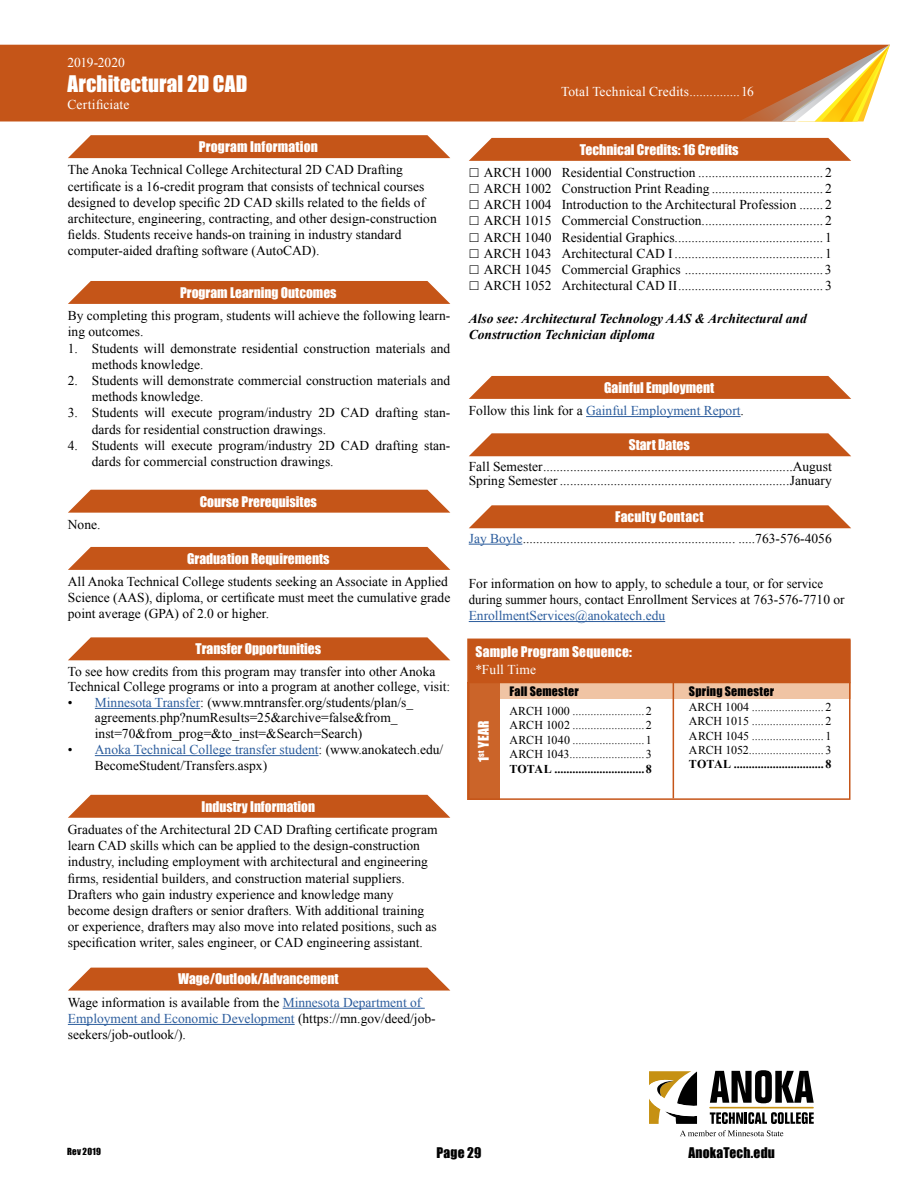
<style>
.page{position:relative;width:918px;height:1188px;background:#fff}
.page>*{position:absolute;margin:0;border:0;box-sizing:border-box;transform-origin:0 0}
.t1{font:21px "Impact";letter-spacing:.01em;color:#fff}
.t2{font:13.5px/16.2px "Times New Roman";color:#000}
.t3{font:13.5px "Impact";color:#fff}
.t4{font:italic 700 13.5px/16.2px "Times New Roman";color:#000}
.t5{font:13.5px "Times New Roman";color:#2c5d9d}
.t6{font:13.5px "Times New Roman";letter-spacing:.005em;color:#fff}
.t7{font:13.5px "Impact";letter-spacing:.015em;color:#000}
.t8{font:12px/14.4px "Times New Roman";color:#000;text-align:justify}
.t9{font:700 12px "Times New Roman";letter-spacing:.005em;color:#000}
.t10{font:12px "Impact";letter-spacing:.02em;color:#000}
.t11{font:9px "Impact";letter-spacing:.03em;color:#000}
.s1{color:#2c5d9d}
.s2{color:#000}
</style>
<div class="page">
<div style="left:648px;top:1070px;width:51px;height:55px;border:2px solid #fff"></div>
<svg style="left:710px;top:1112px;width:104px;height:12px"></svg>
<svg style="left:710px;top:1070px;width:104px;height:33px"></svg>
<hr style="left:710px;top:1107px;width:103px;height:1px;background:#c69113">
<svg style="left:649px;top:1071px;width:48px;height:53px"></svg>
<svg style="left:680px;top:1130px;width:103px;height:6px"></svg>
<div style="left:0;top:45px;width:739px;height:76px;background:#c55518"></div>
<svg style="left:739px;top:45px;width:151px;height:77px;background:#d5904f"></svg>
<hr style="left:95px;top:708px;width:105px;height:1px;background:#2c5d9d">
<hr style="left:95px;top:755px;width:224px;height:1px;background:#2c5d9d">
<hr style="left:283px;top:1008px;width:142px;height:1px;background:#2c5d9d">
<hr style="left:68px;top:1024px;width:227px;height:1px;background:#2c5d9d">
<svg style="left:68px;top:135px;width:382px;height:23px;background:#c86027"></svg>
<svg style="left:68px;top:281px;width:382px;height:23px;background:#c85f26"></svg>
<svg style="left:68px;top:490px;width:382px;height:23px;background:#c96128"></svg>
<svg style="left:68px;top:547px;width:382px;height:23px;background:#c85f26"></svg>
<svg style="left:68px;top:637px;width:382px;height:23px;background:#c96129"></svg>
<svg style="left:68px;top:795px;width:382px;height:23px;background:#c86027"></svg>
<svg style="left:68px;top:968px;width:382px;height:23px;background:#c96129"></svg>
<hr style="left:586px;top:416px;width:155px;height:1px;background:#2c5d9d">
<hr style="left:469px;top:544px;width:53px;height:1px;background:#2c5d9d">
<hr style="left:469px;top:621px;width:196px;height:1px;background:#2c5d9d">
<svg style="left:469px;top:138px;width:382px;height:23px;background:#c85f26"></svg>
<svg style="left:469px;top:376px;width:382px;height:23px;background:#c85f26"></svg>
<svg style="left:469px;top:433px;width:382px;height:23px;background:#c96128"></svg>
<svg style="left:469px;top:505px;width:382px;height:23px;background:#c96128"></svg>
<div style="left:499px;top:682px;width:351px;height:17px;background:#f0c4a4"></div>
<div style="left:467px;top:682px;width:33px;height:118px;background:#cb6429"></div>
<div style="left:468px;top:640px;width:382px;height:160px;border:2px solid #c55518"></div>
<div style="left:468px;top:639px;width:382px;height:43px;background:#c55518"></div>
<div style="left:467px;top:639px;width:383px;height:44px;border:2px solid #c55518"></div>
<hr style="left:673px;top:682px;width:1px;height:116px;background:#c55518">
<p class="t6" style="left:68px;top:54px;width:59px">2019-2020</p>
<h1 class="t1" style="left:68px;top:68px;width:181px">Architectural 2D CAD</h1>
<p class="t6" style="left:68px;top:95px;width:63px">Certificiate</p>
<p class="t3" style="left:199px;top:136px;width:121px">Program Information</p>
<p class="t2" style="left:68px;top:161px;width:370px">The Anoka Technical College Architectural 2D CAD Drafting certificate is a 16-credit program that consists of technical courses designed to develop specific 2D CAD skills related to the fields of architecture, engineering, contracting, and other design-construction fields. Students receive hands-on training in industry standard computer-aided drafting software (AutoCAD).</p>
<p class="t3" style="left:180px;top:282px;width:158px">Program Learning Outcomes</p>
<p class="t2" style="left:68px;top:307px;width:384px">By completing this program, students will achieve the following learn&shy;ing outcomes.</p>
<p class="t2" style="left:92px;top:340px;width:360px;text-indent:-24px">1. Students will demonstrate residential construction materials and methods knowledge.</p>
<p class="t2" style="left:92px;top:372px;width:360px;text-indent:-24px">2. Students will demonstrate commercial construction materials and methods knowledge.</p>
<p class="t2" style="left:92px;top:404px;width:360px;text-indent:-24px">3. Students will execute program/industry 2D CAD drafting stan&shy;dards for residential construction drawings.</p>
<p class="t2" style="left:92px;top:437px;width:360px;text-indent:-24px">4. Students will execute program/industry 2D CAD drafting stan&shy;dards for commercial construction drawings.</p>
<p class="t3" style="left:200px;top:491px;width:119px">Course Prerequisites</p>
<p class="t2" style="left:68px;top:516px;width:34px">None.</p>
<p class="t3" style="left:187px;top:548px;width:144px">Graduation Requirements</p>
<p class="t2" style="left:68px;top:573px;width:384px">All Anoka Technical College students seeking an Associate in Applied<br>Science (AAS), diploma, or certificate must meet the cumulative grade point average (GPA) of 2.0 or higher.</p>
<p class="t3" style="left:196px;top:638px;width:127px">Transfer Opportunities</p>
<p class="t2" style="left:68px;top:663px;width:384px;line-height:15.6px">To see how credits from this program may transfer into other Anoka<br>Technical College programs or into a program at another college, visit:</p>
<p class="t2" style="left:95px;top:694px;width:320px;line-height:15.6px;text-indent:-27px">• <span class="s1">Minnesota Transfer</span>: (www.mntransfer.org/students/plan/s_ agreements.php?numResults=25&amp;archive=false&amp;from_ inst=70&amp;from_prog=&amp;to_inst=&amp;Search=Search)</p>
<p class="t2" style="left:95px;top:741px;width:350px;text-indent:-27px">• <span class="s1">Anoka Technical College transfer student</span>: (www.anokatech.edu/<br>BecomeStudent/Transfers.aspx)</p>
<p class="t3" style="left:202px;top:796px;width:115px">Industry Information</p>
<p class="t2" style="left:68px;top:821px;width:371px">Graduates of the Architectural 2D CAD Drafting certificate program learn CAD skills which can be applied to the design-construction industry, including employment with architectural and engineering firms, residential builders, and construction material suppliers.<br>Drafters who gain industry experience and knowledge many become design drafters or senior drafters. With additional training or experience, drafters may also move into related positions, such as specification writer, sales engineer, or CAD engineering assistant.</p>
<p class="t3" style="left:178px;top:969px;width:162px">Wage/Outlook/Advancement</p>
<p class="t2" style="left:68px;top:994px;width:369px">Wage information is available from the <span class="s1">Minnesota Department of<br>Employment and Economic Development</span> (https://mn.gov/deed/job&shy;seekers/job-outlook/).</p>
<p class="t6" style="left:561px;top:82px;width:194px">Total Technical Credits...............16</p>
<p class="t3" style="left:580px;top:139px;width:160px">Technical Credits: 16 Credits</p>
<p class="t2" style="left:484px;top:164px;width:350px;text-align:justify">ARCH 1000 Residential Construction ..................................... 2<br>ARCH 1002 Construction Print Reading ................................. 2<br>ARCH 1004 Introduction to the Architectural Profession ....... 2<br>ARCH 1015 Commercial Construction.................................... 2<br>ARCH 1040 Residential Graphics............................................ 1<br>ARCH 1043 Architectural CAD I............................................ 1<br>ARCH 1045 Commercial Graphics ......................................... 3<br>ARCH 1052 Architectural CAD II........................................... 3</p>
<p class="t4" style="left:469px;top:310px;width:340px">Also see: Architectural Technology AAS &amp; Architectural and<br>Construction Technician diploma</p>
<p class="t3" style="left:604px;top:377px;width:112px">Gainful Employment</p>
<p class="t5" style="left:469px;top:402px;width:277px"><span class="s2">Follow this link for a</span> Gainful Employment Report<span class="s2">.</span></p>
<p class="t3" style="left:629px;top:434px;width:63px">Start Dates</p>
<p class="t2" style="left:469px;top:459px;width:365px;line-height:14.4px">Fall Semester..........................................................................August<br>Spring Semester ....................................................................January</p>
<p class="t3" style="left:615px;top:506px;width:90px">Faculty Contact</p>
<p class="t2" style="left:469px;top:530px;width:365px"><span class="s1">Jay Boyle</span>............................................................... .....763-576-4056</p>
<p class="t2" style="left:469px;top:575px;width:377px">For information on how to apply, to schedule a tour, or for service during summer hours, contact Enrollment Services at 763-576-7710 or</p>
<p class="t5" style="left:469px;top:606px;width:198px">EnrollmentServices@anokatech.edu</p>
<p class="t3" style="left:476px;top:642px;width:158px">Sample Program Sequence:</p>
<p class="t6" style="left:476px;top:660px;width:62px">*Full Time</p>
<p class="t3" style="left:473px;top:762px;width:43px;rotate:-90deg">1<sup>st</sup> YEAR</p>
<p class="t10" style="left:509px;top:682px;width:71px">Fall Semester</p>
<p class="t8" style="left:509px;top:704px;width:144px">ARCH 1000 ........................2<br>ARCH 1002 ........................2<br>ARCH 1040 ........................1<br>ARCH 1043.........................3</p>
<p class="t9" style="left:509px;top:760px;width:144px">TOTAL ..............................8</p>
<p class="t10" style="left:689px;top:682px;width:87px">Spring Semester</p>
<p class="t8" style="left:689px;top:699px;width:144px">ARCH 1004 ........................2<br>ARCH 1015 ........................2<br>ARCH 1045 ........................1<br>ARCH 1052.........................3</p>
<p class="t9" style="left:689px;top:756px;width:144px">TOTAL ..............................8</p>
<p class="t11" style="left:67px;top:1144px;width:35px">Rev 2019</p>
<p class="t7" style="left:437px;top:1142px;width:46px">Page 29</p>
<p class="t7" style="left:688px;top:1142px;width:88px">AnokaTech.edu</p>
</div>
